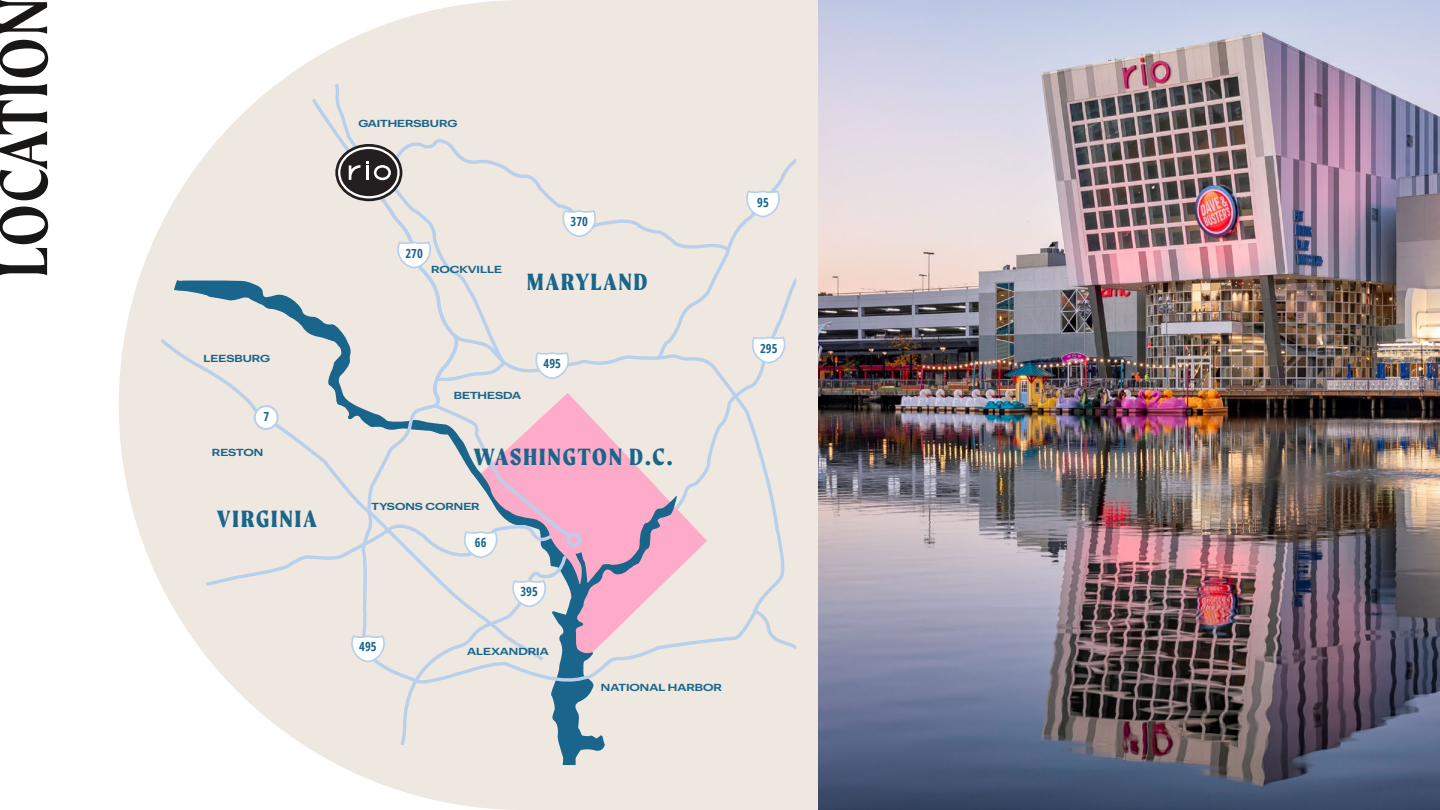
<style>
.page{position:relative;width:1440px;height:810px;background:#fff}
.page>*{position:absolute;margin:0;border:0;box-sizing:border-box;transform-origin:0 0}
.t1{font:72.5px "Moret";color:#191716}
.t2{font:800 25.12px "Moret";letter-spacing:.06em;color:#19658b}
.t3{font:700 condensed 12.5px "Open Sans";color:#19658b}
.t4{font:600 10px "Graphik Wide";color:#19658b}
</style>
<div class="page">
<svg style="left:119px;top:0;width:700px;height:810px;fill:#efe8e0"></svg>
<img style="left:819px;top:0;width:621px;height:810px">
<svg style="left:156px;top:40px;width:179px;height:725px"></svg>
<div style="left:279px;top:38px;width:508px;height:651px;background:#efe8e0"></div>
<svg style="left:156px;top:664px;width:179px;height:13px"></svg>
<svg style="left:156px;top:174px;width:179px;height:490px;background:#e9e5df"></svg>
<svg style="left:287px;top:36px;width:221px;height:330px;background:#e7e4de"></svg>
<div style="left:255px;top:406px;width:23px;height:23px;background:#fff;border-radius:50%"></div>
<div style="left:254px;top:405px;width:25px;height:25px;border:2px solid #b8d0ec;border-radius:50%"></div>
<svg style="left:335px;top:77px;width:461px;height:688px;background:#e6dddb"></svg>
<h1 class="t1" style="left:-6px;top:278px;width:283px;rotate:-90deg">LOCATION</h1>
<p class="t4" style="left:204px;top:354px;width:68px">LEESBURG</p>
<p class="t3" style="left:263px;top:412px;width:7px">7</p>
<p class="t4" style="left:212px;top:449px;width:53px">RESTON</p>
<h2 class="t2" style="left:217px;top:503px;width:102px">VIRGINIA</h2>
<p class="t4" style="left:358px;top:120px;width:100px">GAITHERSBURG</p>
<p class="t3" style="left:405px;top:248px;width:19px">270</p>
<p class="t4" style="left:431px;top:265px;width:72px">ROCKVILLE</p>
<p class="t3" style="left:571px;top:217px;width:19px">370</p>
<h2 class="t2" style="left:527px;top:266px;width:123px">MARYLAND</h2>
<p class="t3" style="left:544px;top:359px;width:19px">495</p>
<p class="t4" style="left:454px;top:391px;width:69px">BETHESDA</p>
<h2 class="t2" style="left:474px;top:441px;width:201px">WASHINGTON D.C.</h2>
<p class="t4" style="left:372px;top:503px;width:110px">TYSONS CORNER</p>
<p class="t3" style="left:359px;top:642px;width:19px">495</p>
<p class="t3" style="left:475px;top:538px;width:13px">66</p>
<p class="t3" style="left:520px;top:587px;width:19px">395</p>
<p class="t4" style="left:467px;top:647px;width:83px">ALEXANDRIA</p>
<p class="t4" style="left:601px;top:684px;width:123px">NATIONAL HARBOR</p>
<p class="t3" style="left:757px;top:197px;width:13px">95</p>
<p class="t3" style="left:760px;top:344px;width:19px">295</p>
</div>
